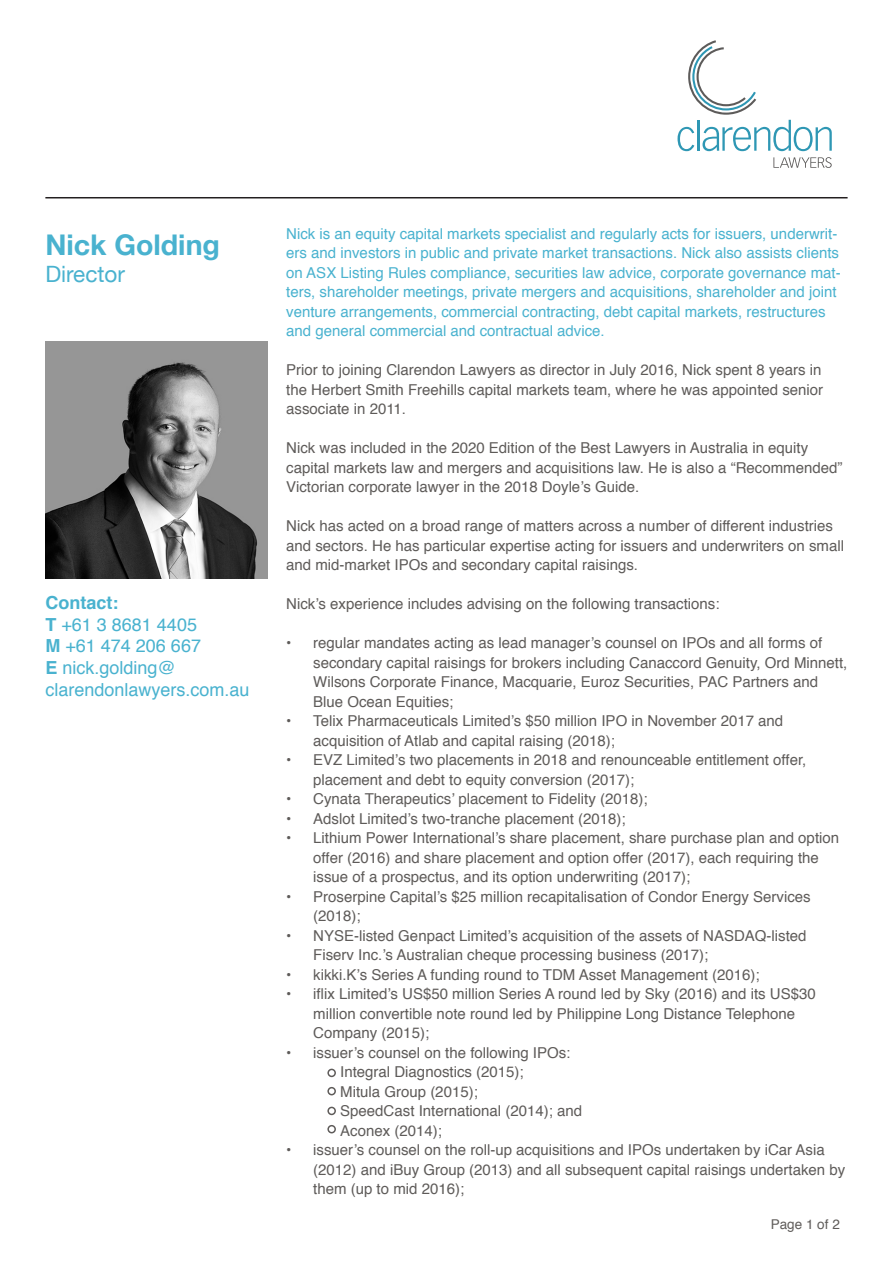
<style>
.page{position:relative;width:893px;height:1263px;background:#fff}
.page>*{position:absolute;margin:0;border:0;box-sizing:border-box;transform-origin:0 0}
.t1{font:700 28.5px "Helvetica Neue";color:#49b2cf}
.t2{font:22.5px "Helvetica Neue";color:#49b2cf}
.t3{font:18px "Helvetica";color:#49b2cf}
.t4{font:700 18px "Helvetica";color:#49b2cf}
.t5{font:15px/19.5px "Helvetica";color:#5e5b59}
.t6{font:15px/19.5px "Helvetica";color:#49b2cf}
.t7{font:13.5px "Helvetica";color:#5f5c5a}
.s1{font-weight:700}
</style>
<div class="page">
<hr style="left:45px;top:197px;width:803px;height:1px;background:#231f20">
<svg style="left:773px;top:157px;width:59px;height:11px"></svg>
<svg style="left:677px;top:40px;width:155px;height:111px"></svg>
<img style="left:45px;top:341px;width:223px;height:238px">
<div style="left:327px;top:1069px;width:9px;height:8px;border:2px solid #5f5c5a;border-radius:50%"></div>
<div style="left:327px;top:1087px;width:9px;height:8px;border:2px solid #5f5c5a;border-radius:50%"></div>
<div style="left:327px;top:1107px;width:9px;height:8px;border:2px solid #5f5c5a;border-radius:50%"></div>
<div style="left:327px;top:1125px;width:9px;height:8px;border:2px solid #5f5c5a;border-radius:50%"></div>
<p class="t1" style="left:45px;top:223px;width:176px">Nick Golding</p>
<p class="t2" style="left:45px;top:258px;width:81px">Director</p>
<p class="t4" style="left:45px;top:588px;width:74px">Contact:</p>
<p class="t3" style="left:45px;top:611px;width:153px"><span class="s1">T</span> +61 3 8681 4405</p>
<p class="t3" style="left:45px;top:632px;width:157px"><span class="s1">M</span> +61 474 206 667</p>
<p class="t3" style="left:45px;top:654px;width:132px"><span class="s1">E</span> nick.golding@</p>
<p class="t3" style="left:45px;top:675px;width:206px">clarendonlawyers.com.au</p>
<p class="t6" style="left:286px;top:224px;width:556px">Nick is an equity capital markets specialist and regularly acts for issuers, underwrit&shy;ers and investors in public and private market transactions. Nick also assists clients on ASX Listing Rules compliance, securities law advice, corporate governance mat&shy;ters, shareholder meetings, private mergers and acquisitions, shareholder and joint venture arrangements, commercial contracting, debt capital markets, restructures and general commercial and contractual advice.</p>
<p class="t5" style="left:286px;top:361px;width:538px;text-align:justify">Prior to joining Clarendon Lawyers as director in July 2016, Nick spent 8 years in the Herbert Smith Freehills capital markets team, where he was appointed senior associate in 2011.</p>
<p class="t5" style="left:286px;top:439px;width:558px">Nick was included in the 2020 Edition of the Best Lawyers in Australia in equity capital markets law and mergers and acquisitions law. He is also a “Recommended”<br>Victorian corporate lawyer in the 2018 Doyle’s Guide.</p>
<p class="t5" style="left:286px;top:517px;width:559px">Nick has acted on a broad range of matters across a number of different industries and sectors. He has particular expertise acting for issuers and underwriters on small and mid-market IPOs and secondary capital raisings.</p>
<p class="t5" style="left:286px;top:595px;width:435px">Nick’s experience includes advising on the following transactions:</p>
<p class="t5" style="left:313px;top:634px;width:536px;text-indent:-27px">• regular mandates acting as lead manager’s counsel on IPOs and all forms of secondary capital raisings for brokers including Canaccord Genuity, Ord Minnett, Wilsons Corporate Finance, Macquarie, Euroz Securities, PAC Partners and Blue Ocean Equities;</p>
<p class="t5" style="left:313px;top:712px;width:471px;text-indent:-27px">• Telix Pharmaceuticals Limited’s $50 million IPO in November 2017 and acquisition of Atlab and capital raising (2018);</p>
<p class="t5" style="left:313px;top:751px;width:495px;text-indent:-27px">• EVZ Limited’s two placements in 2018 and renounceable entitlement offer, placement and debt to equity conversion (2017);</p>
<p class="t5" style="left:286px;top:790px;width:363px">• Cynata Therapeutics’ placement to Fidelity (2018);</p>
<p class="t5" style="left:286px;top:809px;width:341px">• Adslot Limited’s two-tranche placement (2018);</p>
<p class="t5" style="left:313px;top:829px;width:527px;text-indent:-27px">• Lithium Power International’s share placement, share purchase plan and option offer (2016) and share placement and option offer (2017), each requiring the issue of a prospectus, and its option underwriting (2017);</p>
<p class="t5" style="left:313px;top:887px;width:499px;text-indent:-27px">• Proserpine Capital’s $25 million recapitalisation of Condor Energy Services (2018);</p>
<p class="t5" style="left:313px;top:926px;width:495px;text-indent:-27px">• NYSE-listed Genpact Limited’s acquisition of the assets of NASDAQ-listed<br>Fiserv Inc.’s Australian cheque processing business (2017);</p>
<p class="t5" style="left:286px;top:965px;width:475px">• kikki.K’s Series A funding round to TDM Asset Management (2016);</p>
<p class="t5" style="left:313px;top:985px;width:504px;text-indent:-27px">• iflix Limited’s US$50 million Series A round led by Sky (2016) and its US$30 million convertible note round led by Philippine Long Distance Telephone<br>Company (2015);</p>
<p class="t5" style="left:286px;top:1043px;width:286px">• issuer’s counsel on the following IPOs:</p>
<p class="t5" style="left:340px;top:1063px;width:185px">Integral Diagnostics (2015);</p>
<p class="t5" style="left:340px;top:1082px;width:139px">Mitula Group (2015);</p>
<p class="t5" style="left:340px;top:1102px;width:243px">SpeedCast International (2014); and</p>
<p class="t5" style="left:340px;top:1121px;width:103px">Aconex (2014);</p>
<p class="t5" style="left:313px;top:1141px;width:533px;text-indent:-27px">• issuer’s counsel on the roll-up acquisitions and IPOs undertaken by iCar Asia (2012) and iBuy Group (2013) and all subsequent capital raisings undertaken by them (up to mid 2016);</p>
<p class="t7" style="left:771px;top:1214px;width:71px">Page 1 of 2</p>
</div>
